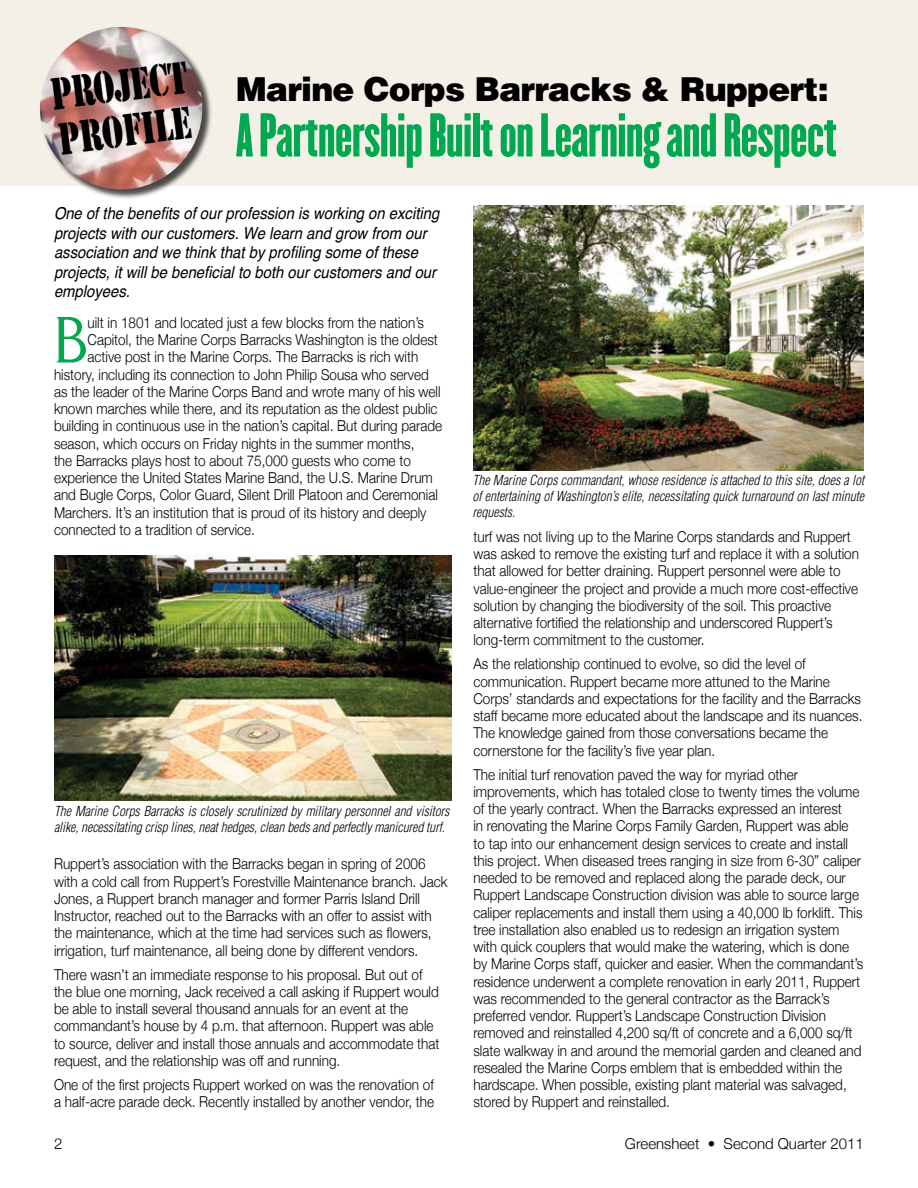
<style>
.page{position:relative;width:918px;height:1188px;background:#fff}
.page>*{position:absolute;margin:0;border:0;box-sizing:border-box;transform-origin:0 0}
.t1{font:61.5px "Arrow Font";color:#00a94f;scale:.9 1}
.t2{font:54px "Champion HTF Featherweight";letter-spacing:-.01em;color:#00a94f}
.t3{font:42.15px/45.3px "Stencil Std";color:#000;scale:.7 1}
.t4{font:900 33px "Helvetica";letter-spacing:-.025em;color:#000}
.t5{font:italic 16.5px/19.5px "Helvetica";color:#000;scale:.9 1}
.t6{font:300 15px/17.2px "Helvetica Neue";color:#000;scale:.9 1}
.t7{font:300 15px "Helvetica Neue";color:#000}
.t8{font:italic 300 condensed 13.5px/16.2px "Helvetica";letter-spacing:-.005em;color:#000}
</style>
<div class="page">
<div style="left:0;top:0;width:918px;height:186px;background:#f5f0e7"></div>
<img style="left:54px;top:555px;width:398px;height:245px">
<img style="left:473px;top:205px;width:391px;height:265px">
<div style="left:40px;top:27px;width:173px;height:173px;background:#000;opacity:.88"></div>
<img style="left:40px;top:27px;width:162px;height:162px;border-radius:50%">
<h3 class="t3" style="left:49px;top:72px;width:198px;rotate:-7deg">PROJECT<br>PROFILE</h3>
<h3 class="t4" style="left:236px;top:68px;width:594px">Marine Corps Barracks &amp; Ruppert:</h3>
<h2 class="t2" style="left:236px;top:101px;width:603px">A Partnership Built on Learning and Respect</h2>
<p class="t5" style="left:54px;top:204px;width:430px">One of the benefits of our profession is working on exciting projects with our customers. We learn and grow from our association and we think that by profiling some of these projects, it will be beneficial to both our customers and our employees.</p>
<h1 class="t1" style="left:54px;top:306px;width:39px">B</h1>
<p class="t6" style="left:88px;top:314px;width:375px">uilt in 1801 and located just a few blocks from the nation’s</p>
<p class="t6" style="left:88px;top:331px;width:391px">Capitol, the Marine Corps Barracks Washington is the oldest</p>
<p class="t6" style="left:88px;top:348px;width:369px">active post in the Marine Corps. The Barracks is rich with</p>
<p class="t6" style="left:54px;top:365px;width:418px">history, including its connection to John Philip Sousa who served</p>
<p class="t6" style="left:54px;top:383px;width:431px">as the leader of the Marine Corps Band and wrote many of his well</p>
<p class="t6" style="left:54px;top:400px;width:428px">known marches while there, and its reputation as the oldest public</p>
<p class="t6" style="left:54px;top:417px;width:433px">building in continuous use in the nation’s capital. But during parade</p>
<p class="t6" style="left:54px;top:434px;width:402px">season, which occurs on Friday nights in the summer months,</p>
<p class="t6" style="left:54px;top:452px;width:398px">the Barracks plays host to about 75,000 guests who come to</p>
<p class="t6" style="left:54px;top:469px;width:422px">experience the United States Marine Band, the U.S. Marine Drum</p>
<p class="t6" style="left:54px;top:486px;width:428px">and Bugle Corps, Color Guard, Silent Drill Platoon and Ceremonial</p>
<p class="t6" style="left:54px;top:503px;width:415px">Marchers. It’s an institution that is proud of its history and deeply</p>
<p class="t6" style="left:54px;top:521px;width:225px">connected to a tradition of service.</p>
<p class="t8" style="left:472px;top:472px;width:393px;text-align:justify">The Marine Corps commandant, whose residence is attached to this site, does a lot of entertaining of Washington’s elite, necessitating quick turnaround on last minute requests.</p>
<p class="t6" style="left:473px;top:527px;width:430px">turf was not living up to the Marine Corps standards and Ruppert was asked to remove the existing turf and replace it with a solution that allowed for better draining. Ruppert personnel were able to value-engineer the project and provide a much more cost-effective solution by changing the biodiversity of the soil. This proactive alternative fortified the relationship and underscored Ruppert’s long-term commitment to the customer.</p>
<p class="t6" style="left:473px;top:655px;width:434px">As the relationship continued to evolve, so did the level of communication. Ruppert became more attuned to the Marine Corps’ standards and expectations for the facility and the Barracks staff became more educated about the landscape and its nuances.<br>The knowledge gained from those conversations became the cornerstone for the facility’s five year plan.</p>
<p class="t6" style="left:473px;top:765px;width:435px">The initial turf renovation paved the way for myriad other improvements, which has totaled close to twenty times the volume of the yearly contract. When the Barracks expressed an interest<br>in renovating the Marine Corps Family Garden, Ruppert was able to tap into our enhancement design services to create and install this project. When diseased trees ranging in size from 6-30” caliper needed to be removed and replaced along the parade deck, our Ruppert Landscape Construction division was able to source large caliper replacements and install them using a 40,000 lb forklift. This tree installation also enabled us to redesign an irrigation system with quick couplers that would make the watering, which is done by Marine Corps staff, quicker and easier. When the commandant’s residence underwent a complete renovation in early 2011, Ruppert was recommended to the general contractor as the Barrack’s preferred vendor. Ruppert’s Landscape Construction Division removed and reinstalled 4,200 sq/ft of concrete and a 6,000 sq/ft slate walkway in and around the memorial garden and cleaned and resealed the Marine Corps emblem that is embedded within the hardscape. When possible, existing plant material was salvaged, stored by Ruppert and reinstalled.</p>
<p class="t8" style="left:54px;top:803px;width:397px">The Marine Corps Barracks is closely scrutinized by military personnel and visitors alike, necessitating crisp lines, neat hedges, clean beds and perfectly manicured turf.</p>
<p class="t6" style="left:54px;top:855px;width:439px">Ruppert’s association with the Barracks began in spring of 2006 with a cold call from Ruppert’s Forestville Maintenance branch. Jack Jones, a Ruppert branch manager and former Parris Island Drill Instructor, reached out to the Barracks with an offer to assist with the maintenance, which at the time had services such as flowers, irrigation, turf maintenance, all being done by different vendors.</p>
<p class="t6" style="left:54px;top:965px;width:430px">There wasn’t an immediate response to his proposal. But out of the blue one morning, Jack received a call asking if Ruppert would be able to install several thousand annuals for an event at the commandant’s house by 4 p.m. that afternoon. Ruppert was able to source, deliver and install those annuals and accommodate that request, and the relationship was off and running.</p>
<p class="t6" style="left:54px;top:1076px;width:424px">One of the first projects Ruppert worked on was the renovation of a half-acre parade deck. Recently installed by another vendor, the</p>
<p class="t7" style="left:54px;top:1134px;width:10px">2</p>
<p class="t7" style="left:625px;top:1134px;width:241px">Greensheet • Second Quarter 2011</p>
</div>
